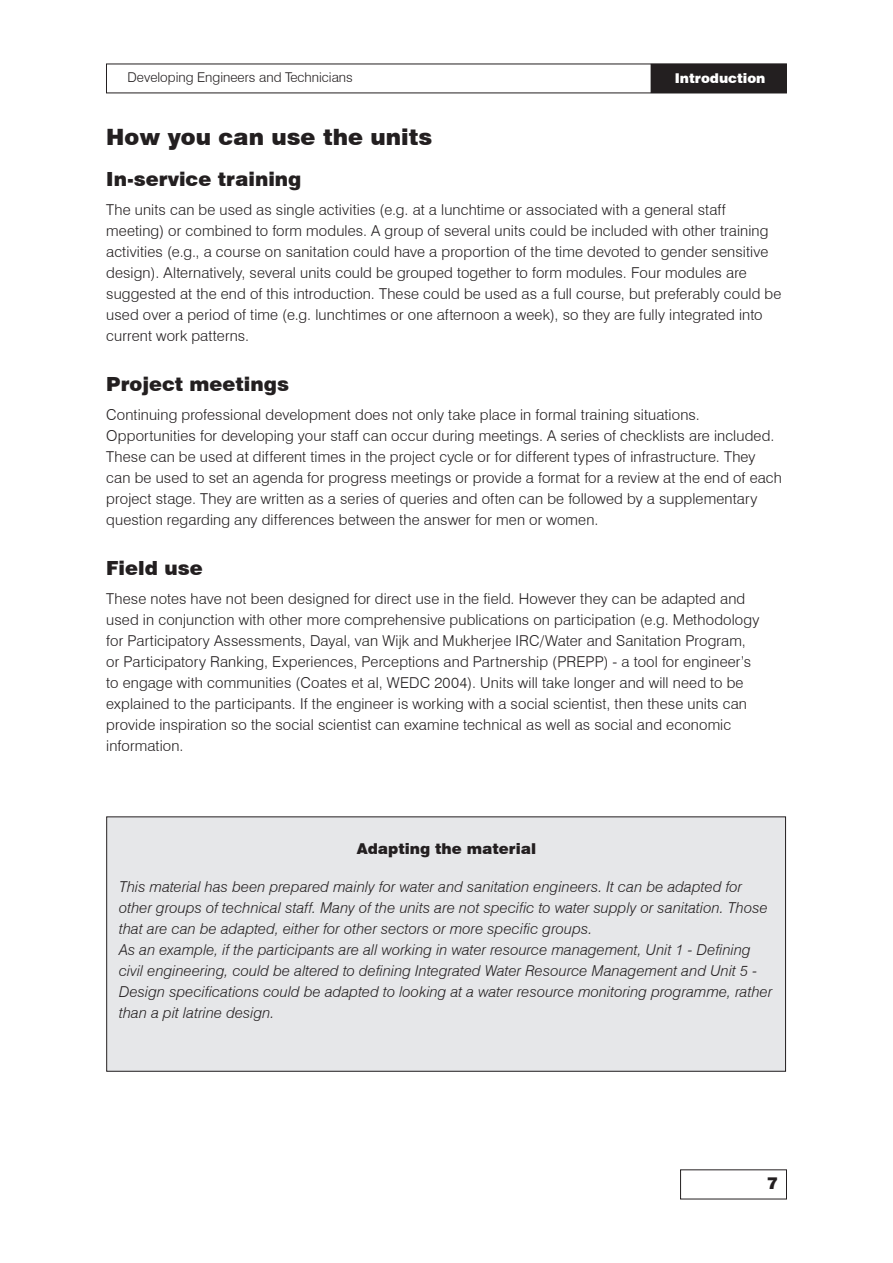
<style>
.page{position:relative;width:893px;height:1263px;background:#fff}
.page>*{position:absolute;margin:0;border:0;box-sizing:border-box;transform-origin:0 0}
.t1{font:900 22.5px "Swiss 721 BT";color:#231f20}
.t2{font:900 19.5px "Swiss 721 BT";color:#231f20}
.t3{font:900 16.5px "Swiss 721 BT";color:#231f20}
.t4{font:300 15px/21px "Swiss 721 BT";letter-spacing:.01em;color:#231f20}
.t5{font:italic 300 15px/21px "Swiss 721 BT";letter-spacing:.01em;color:#231f20}
.t6{font:900 15px "Swiss 721 BT";color:#231f20}
.t7{font:300 13.5px "Swiss 721 BT";color:#231f20}
.t8{font:900 13.5px "Swiss 721 BT";color:#fff}
</style>
<div class="page">
<div style="left:651px;top:65px;width:135px;height:27px;background:#231f20"></div>
<div style="left:651px;top:64px;width:136px;height:29px;border:2px solid #231f20"></div>
<div style="left:107px;top:817px;width:678px;height:254px;background:#e6e7e9"></div>
<p class="t7" style="left:128px;top:69px;width:227px">Developing Engineers and Technicians</p>
<p class="t8" style="left:675px;top:70px;width:92px">Introduction</p>
<h1 class="t1" style="left:106px;top:123px;width:327px">How you can use the units</h1>
<h2 class="t2" style="left:106px;top:167px;width:197px">In-service training</h2>
<p class="t4" style="left:106px;top:199px;width:677px">The units can be used as single activities (e.g. at a lunchtime or associated with a general staff meeting) or combined to form modules. A group of several units could be included with other training activities (e.g., a course on sanitation could have a proportion of the time devoted to gender sensitive design). Alternatively, several units could be grouped together to form modules. Four modules are suggested at the end of this introduction. These could be used as a full course, but preferably could be used over a period of time (e.g. lunchtimes or one afternoon a week), so they are fully integrated into current work patterns.</p>
<h2 class="t2" style="left:106px;top:372px;width:184px">Project meetings</h2>
<p class="t4" style="left:106px;top:404px;width:677px">Continuing professional development does not only take place in formal training situations.<br>Opportunities for developing your staff can occur during meetings. A series of checklists are included.<br>These can be used at different times in the project cycle or for different types of infrastructure. They can be used to set an agenda for progress meetings or provide a format for a review at the end of each project stage. They are written as a series of queries and often can be followed by a supplementary question regarding any differences between the answer for men or women.</p>
<h2 class="t2" style="left:106px;top:556px;width:98px">Field use</h2>
<p class="t4" style="left:106px;top:588px;width:655px">These notes have not been designed for direct use in the field. However they can be adapted and used in conjunction with other more comprehensive publications on participation (e.g. Methodology for Participatory Assessments, Dayal, van Wijk and Mukherjee IRC/Water and Sanitation Program, or Participatory Ranking, Experiences, Perceptions and Partnership (PREPP) - a tool for engineer’s to engage with communities (Coates et al, WEDC 2004). Units will take longer and will need to be explained to the participants. If the engineer is working with a social scientist, then these units can provide inspiration so the social scientist can examine technical as well as social and economic information.</p>
<p class="t6" style="left:357px;top:840px;width:181px">Adapting the material</p>
<p class="t5" style="left:119px;top:876px;width:655px">This material has been prepared mainly for water and sanitation engineers. It can be adapted for other groups of technical staff. Many of the units are not specific to water supply or sanitation. Those that are can be adapted, either for other sectors or more specific groups.<br>As an example, if the participants are all working in water resource management, Unit 1 - Defining civil engineering, could be altered to defining Integrated Water Resource Management and Unit 5 - Design specifications could be adapted to looking at a water resource monitoring programme, rather than a pit latrine design.</p>
<p class="t3" style="left:767px;top:1173px;width:12px">7</p>
</div>
